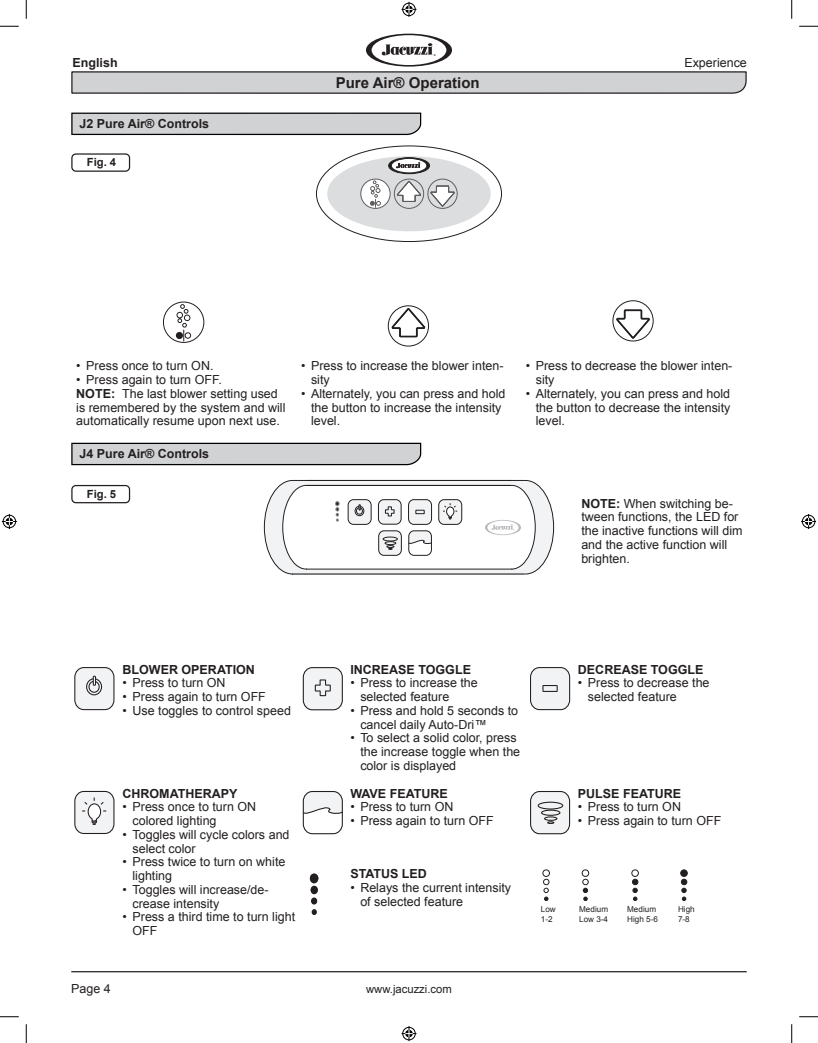
<style>
.page{position:relative;width:818px;height:1043px;background:#fff}
.page>*{position:absolute;margin:0;border:0;box-sizing:border-box;transform-origin:0 0}
.t1{font:700 15px "Arial";color:#231f20}
.t2{font:12.5px/13.8px "Arial";color:#231f20}
.Table_text_10pt{font:700 12.5px "Arial";color:#231f20}
.t3{font:11.25px "Arial";color:#231f20}
.t4{font:700 11.25px "Arial";color:#231f20}
.t5{font:8.12px/9.8px "Arial";color:#231f20}
.s1{font-weight:700}
</style>
<div class="page">
<hr style="left:71px;top:971px;width:675px;height:1px;background:#231f20">
<svg style="left:71px;top:34px;width:676px;height:60px"></svg>
<svg style="left:71px;top:112px;width:351px;height:24px"></svg>
<svg style="left:71px;top:442px;width:351px;height:24px"></svg>
<div style="left:71px;top:153px;width:59px;height:19px;border:1px solid #231f20;border-radius:4px"></div>
<div style="left:327px;top:156px;width:163px;height:75px;background:#dcdddf;border-radius:50%"></div>
<div style="left:388px;top:158px;width:41px;height:16px;background:#201d1e;border-radius:50%"></div>
<div style="left:388px;top:157px;width:42px;height:17px;border:1px solid #231f20;border-radius:50%"></div>
<svg style="left:391px;top:158px;width:36px;height:15px"></svg>
<div style="left:391px;top:158px;width:36px;height:15px;border:1px solid #231f20;border-radius:50%"></div>
<svg style="left:396px;top:162px;width:24px;height:6px"></svg>
<div style="left:361px;top:179px;width:29px;height:29px;background:#fff;border-radius:50%"></div>
<div style="left:360px;top:179px;width:30px;height:30px;border:1px solid #5f5f62;border-radius:50%"></div>
<svg style="left:370px;top:180px;width:11px;height:27px"></svg>
<svg style="left:430px;top:185px;width:25px;height:23px"></svg>
<div style="left:427px;top:179px;width:30px;height:30px;border:1px solid #5f5f62;border-radius:50%"></div>
<svg style="left:396px;top:180px;width:25px;height:22px"></svg>
<div style="left:394px;top:179px;width:30px;height:30px;border:1px solid #5f5f62;border-radius:50%"></div>
<div style="left:163px;top:301px;width:41px;height:42px;border:1px solid #231f20;border-radius:50%"></div>
<svg style="left:176px;top:304px;width:15px;height:37px"></svg>
<svg style="left:391px;top:305px;width:35px;height:33px"></svg>
<div style="left:388px;top:305px;width:41px;height:41px;border:1px solid #231f20;border-radius:50%"></div>
<svg style="left:615px;top:308px;width:35px;height:34px"></svg>
<div style="left:612px;top:300px;width:41px;height:41px;border:1px solid #231f20;border-radius:50%"></div>
<svg style="left:264px;top:480px;width:290px;height:94px"></svg>
<div style="left:71px;top:485px;width:59px;height:18px;border:1px solid #231f20;border-radius:4px"></div>
<div style="left:74px;top:667px;width:40px;height:42px;background:#f2f3f4;border-radius:9px"></div>
<svg style="left:86px;top:675px;width:17px;height:21px"></svg>
<div style="left:74px;top:667px;width:40px;height:43px;border:1px solid #231f20;border-radius:9px"></div>
<div style="left:303px;top:667px;width:39px;height:43px;background:#f2f3f4;border-radius:9px"></div>
<svg style="left:314px;top:679px;width:17px;height:17px"></svg>
<div style="left:303px;top:667px;width:40px;height:43px;border:1px solid #231f20;border-radius:9px"></div>
<div style="left:530px;top:667px;width:39px;height:42px;background:#f2f3f4;border-radius:9px"></div>
<div style="left:530px;top:667px;width:40px;height:43px;border:1px solid #231f20;border-radius:9px"></div>
<div style="left:542px;top:685px;width:15px;height:7px;border:1px solid #231f20"></div>
<div style="left:75px;top:791px;width:39px;height:42px;background:#f2f3f4;border-radius:9px"></div>
<svg style="left:82px;top:797px;width:24px;height:27px"></svg>
<div style="left:74px;top:791px;width:40px;height:43px;border:1px solid #231f20;border-radius:9px"></div>
<div style="left:303px;top:791px;width:40px;height:43px;border:1px solid #231f20;border-radius:9px"></div>
<svg style="left:302px;top:791px;width:41px;height:23px"></svg>
<div style="left:530px;top:791px;width:39px;height:43px;background:#f2f3f4;border-radius:9px"></div>
<svg style="left:538px;top:802px;width:24px;height:7px"></svg>
<svg style="left:544px;top:819px;width:12px;height:5px"></svg>
<div style="left:541px;top:809px;width:19px;height:6px;border:1px solid #231f20;border-radius:50%"></div>
<div style="left:544px;top:816px;width:13px;height:4px;border:1px solid #231f20;border-radius:50%"></div>
<div style="left:537px;top:801px;width:26px;height:8px;border:1px solid #231f20;border-radius:50%"></div>
<div style="left:530px;top:791px;width:40px;height:43px;border:1px solid #231f20;border-radius:9px"></div>
<div style="left:310px;top:873px;width:8px;height:9px;background:#231f20;border-radius:50%"></div>
<div style="left:311px;top:886px;width:6px;height:7px;background:#231f20;border-radius:50%"></div>
<svg style="left:311px;top:898px;width:6px;height:17px"></svg>
<div style="left:311px;top:897px;width:6px;height:7px;border:1px solid #231f20;border-radius:50%"></div>
<div style="left:310px;top:885px;width:8px;height:9px;border:1px solid #231f20;border-radius:50%"></div>
<div style="left:310px;top:873px;width:8px;height:10px;border:1px solid #231f20;border-radius:50%"></div>
<svg style="left:543px;top:879px;width:6px;height:21px"></svg>
<div style="left:542px;top:869px;width:7px;height:7px;border:1px solid #231f20;border-radius:50%"></div>
<svg style="left:582px;top:879px;width:6px;height:21px"></svg>
<div style="left:582px;top:869px;width:7px;height:7px;border:1px solid #231f20;border-radius:50%"></div>
<div style="left:680px;top:869px;width:7px;height:7px;background:#231f20;border-radius:50%"></div>
<svg style="left:681px;top:879px;width:6px;height:21px"></svg>
<div style="left:680px;top:869px;width:7px;height:7px;border:1px solid #231f20;border-radius:50%"></div>
<svg style="left:632px;top:879px;width:6px;height:21px"></svg>
<div style="left:631px;top:869px;width:7px;height:7px;border:1px solid #231f20;border-radius:50%"></div>
<svg style="left:0;top:25px;width:19px;height:2px"></svg>
<svg style="left:799px;top:25px;width:19px;height:2px"></svg>
<svg style="left:0;top:1016px;width:19px;height:1px"></svg>
<svg style="left:799px;top:1016px;width:19px;height:1px"></svg>
<svg style="left:25px;top:0;width:2px;height:19px"></svg>
<svg style="left:25px;top:1024px;width:2px;height:18px"></svg>
<svg style="left:791px;top:0;width:1px;height:19px"></svg>
<svg style="left:791px;top:1024px;width:1px;height:18px"></svg>
<svg style="left:401px;top:2px;width:15px;height:15px"></svg>
<svg style="left:401px;top:1026px;width:15px;height:15px"></svg>
<svg style="left:2px;top:514px;width:15px;height:15px"></svg>
<svg style="left:801px;top:514px;width:15px;height:15px"></svg>
<p class="Table_text_10pt" style="left:72px;top:54px;width:47px">English</p>
<p class="t2" style="left:684px;top:55px;width:64px">Experience</p>
<p class="Table_text_10pt" style="left:79px;top:115px;width:131px">J2 Pure Air® Controls</p>
<p class="t4" style="left:87px;top:154px;width:31px">Fig. 4</p>
<p class="t1" style="left:336px;top:73px;width:145px">Pure Air® Operation</p>
<p class="t2" style="left:76px;top:359px;width:139px">• Press once to turn ON.</p>
<p class="t2" style="left:76px;top:373px;width:211px">• Press again to turn OFF.<br><span class="s1">NOTE:</span> The last blower setting used is remembered by the system and will automatically resume upon next use.</p>
<p class="Table_text_10pt" style="left:79px;top:445px;width:131px">J4 Pure Air® Controls</p>
<p class="t4" style="left:87px;top:486px;width:31px">Fig. 5</p>
<p class="t2" style="left:311px;top:359px;width:194px;text-indent:-10px">• Press to increase the blower inten&shy;sity</p>
<p class="t2" style="left:311px;top:386px;width:196px;text-indent:-10px">• Alternately, you can press and hold the button to increase the intensity level.</p>
<p class="t2" style="left:535px;top:359px;width:198px;text-indent:-10px">• Press to decrease the blower inten&shy;sity</p>
<p class="t2" style="left:535px;top:386px;width:196px;text-align:justify;text-indent:-10px">• Alternately, you can press and hold the button to decrease the intensity level.</p>
<p class="t2" style="left:581px;top:496px;width:163px"><span class="s1">NOTE:</span> When switching be&shy;tween functions, the LED for the inactive functions will dim and the active function will brighten.</p>
<p class="Table_text_10pt" style="left:122px;top:661px;width:134px">BLOWER OPERATION</p>
<p class="t2" style="left:122px;top:676px;width:105px">• Press to turn ON</p>
<p class="t2" style="left:122px;top:690px;width:145px">• Press again to turn OFF</p>
<p class="t2" style="left:122px;top:703px;width:170px">• Use toggles to control speed</p>
<p class="Table_text_10pt" style="left:350px;top:661px;width:122px">INCREASE TOGGLE</p>
<p class="t2" style="left:360px;top:676px;width:119px;text-indent:-10px">• Press to increase the selected feature</p>
<p class="t2" style="left:360px;top:703px;width:159px;text-indent:-10px">• Press and hold 5 seconds to cancel daily Auto-Dri™</p>
<p class="t2" style="left:360px;top:731px;width:161px;text-indent:-10px">• To select a solid color, press the increase toggle when the color is displayed</p>
<p class="Table_text_10pt" style="left:578px;top:661px;width:127px">DECREASE TOGGLE</p>
<p class="t2" style="left:588px;top:676px;width:123px;text-indent:-10px">• Press to decrease the selected feature</p>
<p class="Table_text_10pt" style="left:122px;top:784px;width:117px">CHROMATHERAPY</p>
<p class="t2" style="left:132px;top:800px;width:125px;text-indent:-10px">• Press once to turn ON colored lighting</p>
<p class="t2" style="left:132px;top:827px;width:158px;text-indent:-10px">• Toggles will cycle colors and select color</p>
<p class="t2" style="left:132px;top:855px;width:154px;text-indent:-10px">• Press twice to turn on white lighting</p>
<p class="t2" style="left:132px;top:882px;width:138px;text-indent:-10px">• Toggles will increase/de&shy;crease intensity</p>
<p class="t2" style="left:132px;top:910px;width:164px;text-indent:-10px">• Press a third time to turn light<br>OFF</p>
<p class="Table_text_10pt" style="left:350px;top:784px;width:99px">WAVE FEATURE</p>
<p class="t2" style="left:350px;top:800px;width:105px">• Press to turn ON</p>
<p class="t2" style="left:350px;top:814px;width:145px">• Press again to turn OFF</p>
<p class="Table_text_10pt" style="left:350px;top:865px;width:78px">STATUS LED</p>
<p class="t2" style="left:360px;top:880px;width:152px;text-indent:-10px">• Relays the current intensity of selected feature</p>
<p class="t2" style="left:71px;top:981px;width:41px">Page 4</p>
<p class="t3" style="left:366px;top:981px;width:87px">www.jacuzzi.com</p>
<p class="Table_text_10pt" style="left:578px;top:784px;width:105px">PULSE FEATURE</p>
<p class="t2" style="left:578px;top:800px;width:105px">• Press to turn ON</p>
<p class="t2" style="left:578px;top:814px;width:145px">• Press again to turn OFF</p>
<p class="t5" style="left:541px;top:904px;width:16px">Low<br>1-2</p>
<p class="t5" style="left:579px;top:904px;width:30px">Medium<br>Low 3-4</p>
<p class="t5" style="left:678px;top:904px;width:18px">High<br>7-8</p>
<p class="t5" style="left:627px;top:904px;width:32px">Medium<br>High 5-6</p>
</div>
